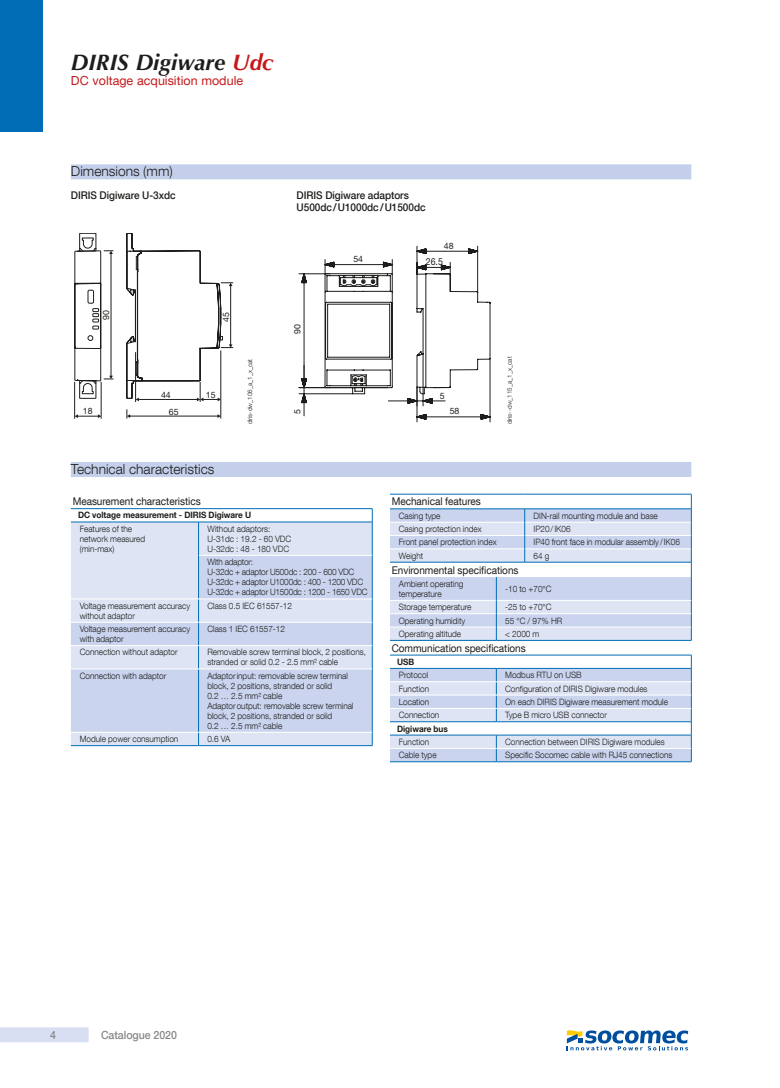
<style>
.page{position:relative;width:780px;height:1088px;background:#fff}
.page>*{position:absolute;margin:0;border:0;box-sizing:border-box;transform-origin:0 0}
.t1{font:italic 700 22.5px "Optima LT Std";color:#1d1d1b}
.t2{font:300 13.75px "Helvetica Neue LT Com";color:#1d1d1b}
.t3{font:12.5px "Helvetica Neue LT Com";color:#c51a1c}
.t4{font:500 11.25px "Helvetica Neue LT Com";letter-spacing:-.005em;color:#878787;scale:.94 1}
.t5{font:10.62px "Helvetica Neue LT Com";letter-spacing:-.005em;color:#1d1d1b;scale:.94 1}
.t6{font:500 10.62px/12.5px "Helvetica Neue LT Com";letter-spacing:-.005em;color:#1d1d1b;scale:.94 1}
.t7{font:9.75px "Helvetica Neue LT Com";color:#1d1d1b;scale:.9 1}
.t8{font:300 8.75px/10px "Helvetica Neue LT Com";letter-spacing:-.005em;color:#1d1d1b;scale:.94 1}
.t9{font:300 8.75px/10px "Helvetica Neue LT Com";letter-spacing:-.025em;color:#1d1d1b;scale:.94 1}
.t10{font:700 8.75px "Helvetica Neue LT Com";letter-spacing:-.005em;color:#1d1d1b;scale:.94 1}
.t11{font:8.75px "Helvetica Neue LT Com";color:#1d1d1b}
.t12{font:300 6.25px "Helvetica Neue LT Com";color:#1d1d1b}
.s1{color:#c51a1c}
</style>
<div class="page">
<div style="left:0;top:1027px;width:89px;height:15px;background:#d8dff2"></div>
<div style="left:0;top:0;width:43px;height:131px;background:#006db6"></div>
<div style="left:71px;top:462px;width:620px;height:15px;background:#c4d0eb"></div>
<div style="left:71px;top:523px;width:301px;height:222px;background:#dee4f4"></div>
<svg style="left:71px;top:555px;width:301px;height:177px;background:#d1daf0"></svg>
<svg style="left:372px;top:509px;width:1px;height:13px"></svg>
<hr style="left:372px;top:522px;width:1px;height:33px;background:#006db6">
<hr style="left:372px;top:555px;width:1px;height:44px;background:#006db6">
<svg style="left:372px;top:599px;width:1px;height:70px"></svg>
<hr style="left:372px;top:669px;width:1px;height:63px;background:#006db6">
<svg style="left:372px;top:732px;width:1px;height:13px"></svg>
<hr style="left:71px;top:508px;width:127px;height:1px;background:#006db6">
<hr style="left:198px;top:508px;width:174px;height:1px;background:#006db6">
<hr style="left:199px;top:555px;width:173px;height:1px;background:#fff">
<hr style="left:198px;top:522px;width:1px;height:33px;background:#006db6">
<hr style="left:198px;top:555px;width:1px;height:44px;background:#006db6">
<svg style="left:198px;top:600px;width:1px;height:69px"></svg>
<hr style="left:198px;top:669px;width:1px;height:63px;background:#006db6">
<svg style="left:198px;top:733px;width:1px;height:12px"></svg>
<hr style="left:71px;top:599px;width:127px;height:1px;background:#fff">
<hr style="left:198px;top:599px;width:174px;height:1px;background:#fff">
<hr style="left:71px;top:622px;width:127px;height:1px;background:#fff">
<hr style="left:198px;top:622px;width:174px;height:1px;background:#fff">
<hr style="left:71px;top:645px;width:127px;height:1px;background:#fff">
<hr style="left:198px;top:645px;width:174px;height:1px;background:#fff">
<hr style="left:71px;top:669px;width:127px;height:1px;background:#fff">
<hr style="left:198px;top:669px;width:174px;height:1px;background:#fff">
<hr style="left:71px;top:732px;width:127px;height:1px;background:#fff">
<hr style="left:71px;top:745px;width:127px;height:1px;background:#006db6">
<hr style="left:198px;top:732px;width:174px;height:1px;background:#fff">
<hr style="left:198px;top:745px;width:174px;height:1px;background:#006db6">
<hr style="left:71px;top:522px;width:127px;height:1px;background:#006db6">
<hr style="left:198px;top:522px;width:174px;height:1px;background:#006db6">
<svg style="left:390px;top:654px;width:301px;height:1px"></svg>
<hr style="left:390px;top:640px;width:106px;height:1px;background:#006db6">
<hr style="left:496px;top:640px;width:195px;height:1px;background:#006db6">
<svg style="left:390px;top:655px;width:302px;height:106px"></svg>
<hr style="left:390px;top:655px;width:106px;height:1px;background:#006db6">
<hr style="left:496px;top:655px;width:195px;height:1px;background:#006db6">
<hr style="left:390px;top:681px;width:106px;height:1px;background:#fff">
<hr style="left:496px;top:681px;width:195px;height:1px;background:#fff">
<hr style="left:390px;top:721px;width:106px;height:1px;background:#006db6">
<hr style="left:496px;top:721px;width:195px;height:1px;background:#006db6">
<hr style="left:390px;top:695px;width:106px;height:1px;background:#fff">
<hr style="left:496px;top:695px;width:195px;height:1px;background:#fff">
<hr style="left:390px;top:708px;width:106px;height:1px;background:#fff">
<hr style="left:496px;top:708px;width:195px;height:1px;background:#fff">
<hr style="left:390px;top:748px;width:106px;height:1px;background:#fff">
<hr style="left:390px;top:761px;width:106px;height:1px;background:#006db6">
<hr style="left:496px;top:748px;width:195px;height:1px;background:#fff">
<hr style="left:496px;top:761px;width:195px;height:1px;background:#006db6">
<svg style="left:390px;top:494px;width:302px;height:146px"></svg>
<hr style="left:390px;top:562px;width:134px;height:1px;background:#006db6">
<hr style="left:524px;top:562px;width:167px;height:1px;background:#006db6">
<div style="left:71px;top:164px;width:620px;height:15px;background:#c4d0eb"></div>
<hr style="left:74px;top:382px;width:1px;height:37px;background:#1d1d1b">
<svg style="left:75px;top:414px;width:26px;height:4px"></svg>
<hr style="left:101px;top:382px;width:1px;height:37px;background:#1d1d1b">
<hr style="left:130px;top:416px;width:88px;height:1px;background:#1d1d1b">
<hr style="left:220px;top:350px;width:1px;height:69px;background:#1d1d1b">
<svg style="left:127px;top:409px;width:3px;height:10px"></svg>
<svg style="left:74px;top:233px;width:159px;height:169px"></svg>
<svg style="left:299px;top:246px;width:191px;height:176px"></svg>
<svg style="left:567px;top:1030px;width:121px;height:20px"></svg>
<h1 class="t1" style="left:71px;top:49px;width:204px">DIRIS Digiware <span class="s1">Udc</span></h1>
<h3 class="t3" style="left:71px;top:72px;width:174px">DC voltage acquisition module</h3>
<h2 class="t2" style="left:71px;top:163px;width:103px">Dimensions (mm)</h2>
<p class="t6" style="left:71px;top:189px;width:113px">DIRIS Digiware U-3xdc</p>
<p class="t6" style="left:296px;top:189px;width:139px">DIRIS Digiware adaptors<br>U500dc/U1000dc/U1500dc</p>
<p class="t11" style="left:444px;top:241px;width:11px">48</p>
<p class="t11" style="left:101px;top:320px;width:11px;rotate:-90deg">90</p>
<p class="t11" style="left:83px;top:406px;width:11px">18</p>
<p class="t11" style="left:353px;top:254px;width:11px">54</p>
<p class="t7" style="left:426px;top:255px;width:20px">26.5</p>
<p class="t11" style="left:221px;top:322px;width:11px;rotate:-90deg">45</p>
<p class="t11" style="left:161px;top:389px;width:11px">44</p>
<p class="t11" style="left:206px;top:389px;width:11px">15</p>
<p class="t11" style="left:169px;top:406px;width:11px">65</p>
<p class="t11" style="left:292px;top:334px;width:11px;rotate:-90deg">90</p>
<p class="t12" style="left:246px;top:424px;width:67px;rotate:-90deg">diris-dw_106_a_1_x_cat</p>
<p class="t12" style="left:505px;top:424px;width:69px;rotate:-90deg">diris--dw_115_a_1_x_cat</p>
<p class="t11" style="left:440px;top:391px;width:6px">5</p>
<p class="t11" style="left:449px;top:406px;width:11px">58</p>
<p class="t11" style="left:292px;top:413px;width:6px;rotate:-90deg">5</p>
<h2 class="t2" style="left:71px;top:461px;width:145px">Technical characteristics</h2>
<p class="t5" style="left:73px;top:495px;width:138px">Measurement characteristics</p>
<p class="t10" style="left:78px;top:510px;width:186px">DC voltage measurement - DIRIS Digiware U</p>
<p class="t8" style="left:80px;top:523px;width:71px">Features of the network measured (min-max)</p>
<p class="t8" style="left:207px;top:523px;width:91px">Without adaptors:<br>U-31dc : 19.2 - 60 VDC<br>U-32dc : 48 - 180 VDC</p>
<p class="t9" style="left:207px;top:557px;width:172px">With adaptor:<br>U-32dc + adaptor U500dc : 200 - 600 VDC<br>U-32dc + adaptor U1000dc : 400 - 1200 VDC<br>U-32dc + adaptor U1500dc : 1200 - 1650 VDC</p>
<p class="t8" style="left:80px;top:600px;width:119px">Voltage measurement accuracy without adaptor</p>
<p class="t8" style="left:207px;top:600px;width:91px">Class 0.5 IEC 61557-12</p>
<p class="t8" style="left:80px;top:624px;width:119px">Voltage measurement accuracy with adaptor</p>
<p class="t8" style="left:207px;top:624px;width:84px">Class 1 IEC 61557-12</p>
<p class="t8" style="left:80px;top:647px;width:106px">Connection without adaptor</p>
<p class="t8" style="left:207px;top:647px;width:170px">Removable screw terminal block, 2 positions, stranded or solid 0.2 - 2.5 mm² cable</p>
<p class="t8" style="left:80px;top:670px;width:94px">Connection with adaptor</p>
<p class="t8" style="left:207px;top:670px;width:157px">Adaptorinput: removable screw terminal block, 2 positions, stranded or solid<br>0.2 … 2.5 mm² cable<br>Adaptoroutput: removable screw terminal block, 2 positions, stranded or solid<br>0.2 … 2.5 mm² cable</p>
<p class="t8" style="left:80px;top:734px;width:106px">Module power consumption</p>
<p class="t8" style="left:207px;top:734px;width:26px">0.6 VA</p>
<p class="t5" style="left:392px;top:495px;width:96px">Mechanical features</p>
<p class="t8" style="left:399px;top:510px;width:46px">Casing type</p>
<p class="t8" style="left:533px;top:510px;width:134px">DIN-rail mounting module and base</p>
<p class="t8" style="left:399px;top:524px;width:90px">Casing protection index</p>
<p class="t8" style="left:533px;top:524px;width:41px">IP20/IK06</p>
<p class="t8" style="left:399px;top:537px;width:106px">Front panel protection index</p>
<p class="t8" style="left:533px;top:537px;width:157px">IP40 front face in modular assembly /IK06</p>
<p class="t8" style="left:399px;top:550px;width:27px">Weight</p>
<p class="t8" style="left:533px;top:550px;width:18px">64 g</p>
<p class="t5" style="left:392px;top:563px;width:136px">Environmental specifications</p>
<p class="t8" style="left:399px;top:578px;width:70px">Ambient operating temperature</p>
<p class="t8" style="left:505px;top:583px;width:51px">-10 to +70°C</p>
<p class="t8" style="left:399px;top:602px;width:79px">Storage temperature</p>
<p class="t8" style="left:505px;top:602px;width:51px">-25 to +70°C</p>
<p class="t8" style="left:399px;top:615px;width:72px">Operating humidity</p>
<p class="t8" style="left:505px;top:615px;width:62px">55 °C / 97% HR</p>
<p class="t8" style="left:399px;top:628px;width:68px">Operating altitude</p>
<p class="t8" style="left:505px;top:628px;width:38px">&lt; 2000 m</p>
<p class="t5" style="left:392px;top:641px;width:144px">Communication specifications</p>
<p class="t10" style="left:397px;top:656px;width:20px">USB</p>
<p class="t8" style="left:399px;top:670px;width:33px">Protocol</p>
<p class="t8" style="left:505px;top:670px;width:83px">Modbus RTU on USB</p>
<p class="t8" style="left:399px;top:683px;width:34px">Function</p>
<p class="t8" style="left:505px;top:683px;width:153px">Configuration of DIRIS Digiware modules</p>
<p class="t8" style="left:399px;top:696px;width:34px">Location</p>
<p class="t8" style="left:505px;top:696px;width:175px">On each DIRIS Digiware measurement module</p>
<p class="t8" style="left:399px;top:710px;width:45px">Connection</p>
<p class="t8" style="left:505px;top:710px;width:110px">Type B micro USB connector</p>
<p class="t10" style="left:397px;top:723px;width:56px">Digiware bus</p>
<p class="t8" style="left:399px;top:736px;width:34px">Function</p>
<p class="t8" style="left:505px;top:736px;width:171px">Connection between DIRIS Digiware modules</p>
<p class="t8" style="left:399px;top:750px;width:42px">Cable type</p>
<p class="t8" style="left:505px;top:750px;width:179px">Specific Socomec cable with RJ45 connections</p>
<p class="t4" style="left:50px;top:1028px;width:8px">4</p>
<p class="t4" style="left:101px;top:1028px;width:82px">Catalogue 2020</p>
</div>
